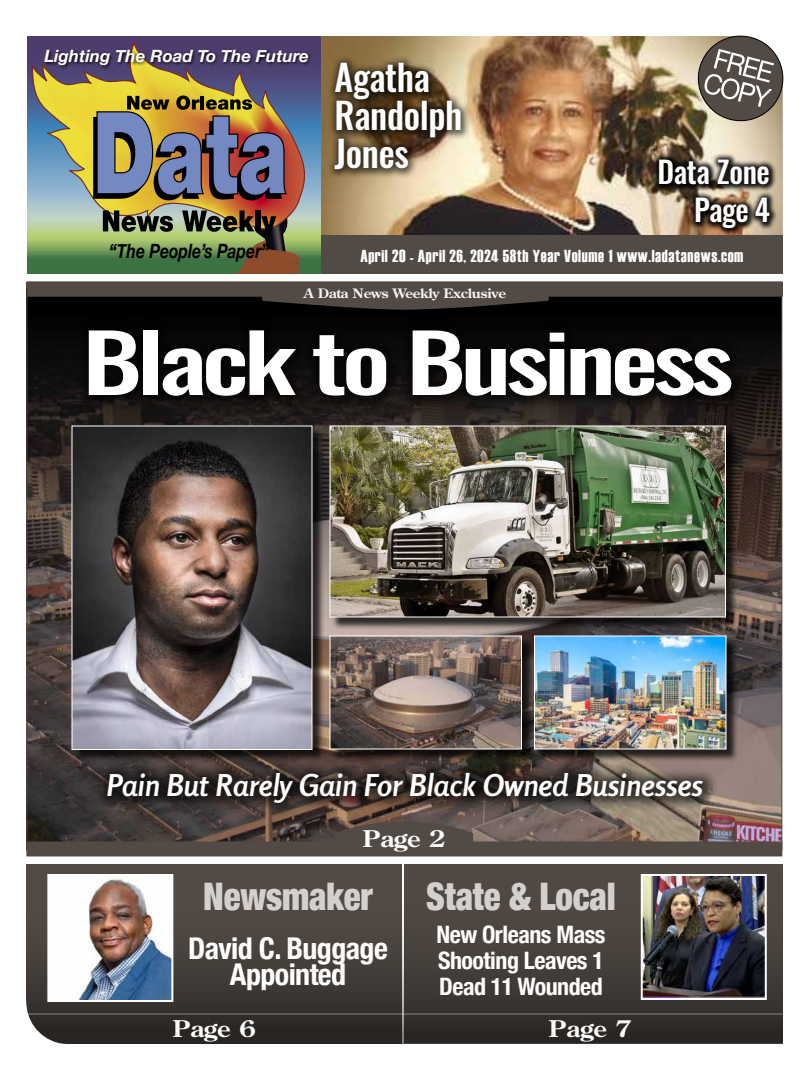
<style>
.page{position:relative;width:810px;height:1080px;background:#fff}
.page>*{position:absolute;margin:0;border:0;box-sizing:border-box;transform-origin:0 0}
.t1{font:500 79.6px "Oswald";letter-spacing:-.05em;color:#fff;scale:1.35 1}
.t2{font:900 condensed 38px "Helvetica Neue";letter-spacing:-.005em;color:#d4d0cd;scale:.92 1}
.t3{font:500 36px/38px "Oswald";letter-spacing:-.01em;color:#fff}
.t4{font:italic 700 30px "Rosario";letter-spacing:.01em;color:#fff}
.t5{font:700 condensed 30px/26px "Helvetica Neue";letter-spacing:-.02em;color:#fff;text-align:center}
.t6{font:500 30px/38px "Oswald";letter-spacing:-.01em;color:#fff;text-align:right}
.t7{font:700 condensed 24px/26px "Helvetica Neue";letter-spacing:-.02em;color:#fff;text-align:justify}
.t8{font:700 23px "Century Old Style Std";color:#fff;scale:1.1 1}
.t9{font:italic 700 19.7px "Helvetica Neue";color:#000;scale:.8 1}
.t10{font:17.3px "Haettenschweiler";letter-spacing:.04em;color:#fff;scale:.96 1}
.t11{font:italic 700 17px "Helvetica Neue";color:#fff}
.t12{font:700 13px "Century Old Style Std";letter-spacing:-.02em;color:#f5f5f5;scale:1.1 1}
</style>
<div class="page">
<svg style="left:27px;top:36px;width:294px;height:237px;background:#6c8f6f"></svg>
<svg style="left:31px;top:38px;width:278px;height:193px;background:#9a9474"></svg>
<img style="left:41px;top:45px;width:273px;height:26px">
<svg style="left:103px;top:210px;width:70px;height:22px;background:#5a5d44"></svg>
<svg style="left:182px;top:210px;width:119px;height:64px;background:#707045"></svg>
<svg style="left:93px;top:96px;width:195px;height:104px;background:#7e7266"></svg>
<img style="left:321px;top:36px;width:461px;height:199px">
<img style="left:28px;top:310px;width:752px;height:512px">
<div style="left:401px;top:864px;width:381px;height:180px;background:linear-gradient(to bottom,#59514c,#302c29)"></div>
<hr style="left:409px;top:1014px;width:374px;height:1px;background:#d6d6d6">
<div style="left:26px;top:864px;width:375px;height:180px;background:linear-gradient(to bottom,#5b534d,#2d2926)"></div>
<svg style="left:26px;top:1001px;width:43px;height:43px"></svg>
<svg style="left:26px;top:822px;width:756px;height:34px;background:#5a4f4b"></svg>
<div style="left:653px;top:153px;width:125px;height:84px;background:#000;opacity:.9"></div>
<img style="left:50px;top:877px;width:120px;height:122px">
<div style="left:47px;top:874px;width:126px;height:128px;border:2px solid #fff"></div>
<img style="left:644px;top:877px;width:120px;height:120px">
<div style="left:641px;top:874px;width:126px;height:126px;border:2px solid #fff"></div>
<hr style="left:26px;top:1014px;width:383px;height:1px;background:#d6d6d6">
<svg style="left:694px;top:35px;width:90px;height:87px;background:#847d74"></svg>
<div style="left:327px;top:55px;width:144px;height:124px;background:#000;opacity:.63"></div>
<div style="left:76px;top:317px;width:671px;height:94px;background:#000;opacity:.64"></div>
<div style="left:95px;top:760px;width:623px;height:59px;background:#000;opacity:.64"></div>
<div style="left:321px;top:235px;width:461px;height:38px;background:#514a45"></div>
<svg style="left:27px;top:282px;width:756px;height:28px;background:#34302d"></svg>
<div style="left:73px;top:427px;width:252px;height:335px;background:#000;opacity:.75"></div>
<img style="left:74px;top:428px;width:236px;height:320px">
<div style="left:72px;top:426px;width:240px;height:324px;border:1px solid #fff"></div>
<div style="left:331px;top:427px;width:407px;height:203px;background:#000;opacity:.75"></div>
<img style="left:332px;top:428px;width:392px;height:188px">
<div style="left:330px;top:426px;width:396px;height:192px;border:1px solid #fff"></div>
<div style="left:331px;top:637px;width:203px;height:125px;background:#000;opacity:.75"></div>
<img style="left:332px;top:638px;width:188px;height:110px">
<div style="left:535px;top:637px;width:204px;height:125px;background:#000;opacity:.75"></div>
<img style="left:536px;top:638px;width:188px;height:110px">
<div style="left:534px;top:636px;width:192px;height:114px;border:1px solid #fff"></div>
<p class="t11" style="left:44px;top:45px;width:266px">Lighting The Road To The Future</p>
<h3 class="t3" style="left:335px;top:61px;width:129px">Agatha<br>Randolph<br>Jones</h3>
<h3 class="t6" style="left:657px;top:155px;width:114px">Data Zone<br>Page 4</h3>
<p class="t9" style="left:109px;top:239px;width:201px">“The People’s Paper”</p>
<p class="t10" style="left:360px;top:246px;width:400px">April 20 - April 26, 2024 58th Year Volume 1 www.ladatanews.com</p>
<p class="t12" style="left:304px;top:285px;width:185px">A Data News Weekly Exclusive</p>
<h1 class="t1" style="left:82px;top:321px;width:484px">Black to Business</h1>
<h3 class="t4" style="left:107px;top:767px;width:597px">Pain But Rarely Gain For Black Owned Businesses</h3>
<h3 class="t8" style="left:362px;top:823px;width:77px">Page 2</h3>
<h2 class="t2" style="left:203px;top:865px;width:186px">Newsmaker</h2>
<h2 class="t2" style="left:426px;top:865px;width:207px">State &amp; Local</h2>
<h3 class="t5" style="left:188px;top:934px;width:201px">David C. Buggage<br>Appointed</h3>
<h3 class="t7" style="left:436px;top:920px;width:171px">New Orleans Mass Shooting Leaves 1<br>Dead 11 Wounded</h3>
<h3 class="t8" style="left:172px;top:1013px;width:77px">Page 6</h3>
<h3 class="t8" style="left:549px;top:1013px;width:77px">Page 7</h3>
</div>
